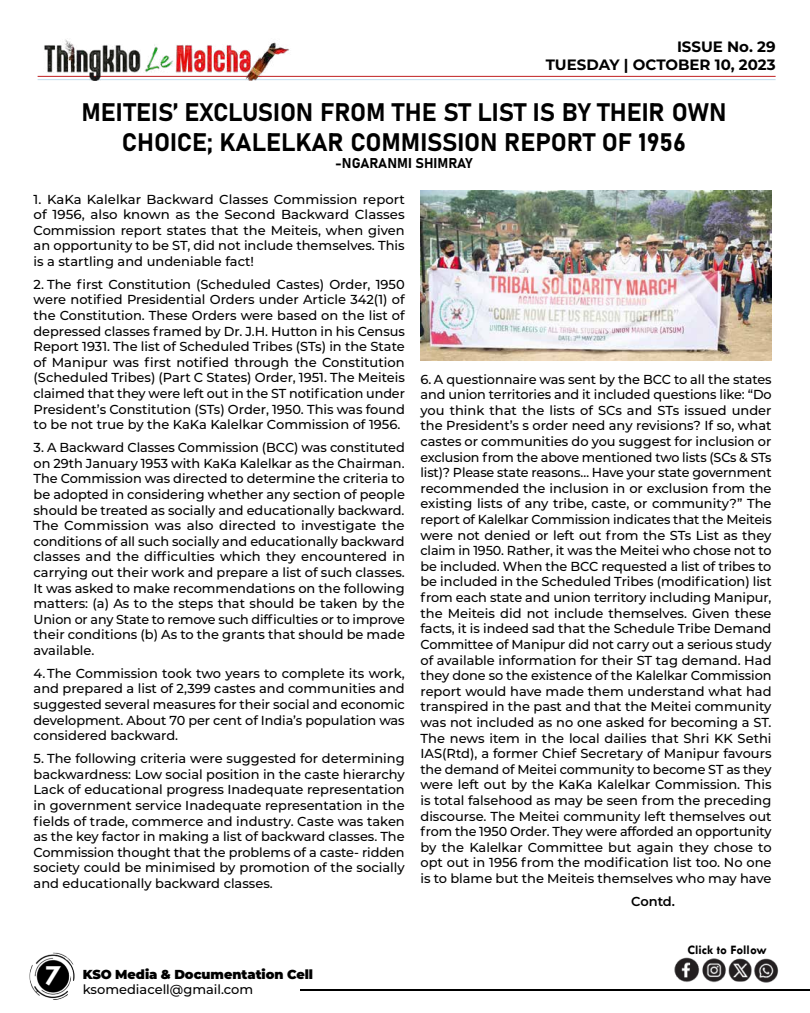
<style>
.page{position:relative;width:810px;height:1013px;background:#fff}
.page>*{position:absolute;margin:0;border:0;box-sizing:border-box;transform-origin:0 0}
.t1{font:700 30px "Tw Cen";color:#fff}
.t2{font:25px/30px "Bahnschrift";color:#000;text-align:center}
.t3{font:700 15px/18px "Montserrat";color:#000;text-align:right}
.t4{font:14px "Bahnschrift";color:#000}
.t5{font:500 13px/15.6px "Montserrat";color:#000;text-align:justify}
.t6{font:900 13px "Montserrat";letter-spacing:-.005em;color:#000}
.t7{font:700 13px "Tw Cen";color:#000}
.t8{font:600 13px "Montserrat";letter-spacing:-.01em;color:#000}
</style>
<div class="page">
<hr style="left:301px;top:989px;width:509px;height:1px;background:#000">
<img style="left:674px;top:957px;width:78px;height:25px">
<img style="left:754px;top:958px;width:25px;height:24px">
<img style="left:29px;top:952px;width:46px;height:47px">
<hr style="left:38px;top:76px;width:738px;height:1px;background:#bf1f21">
<hr style="left:38px;top:79px;width:738px;height:1px;background:#c5dded">
<img style="left:38px;top:39px;width:253px;height:41px">
<img style="left:420px;top:191px;width:352px;height:169px">
<p class="t3" style="left:546px;top:36px;width:231px">ISSUE No. 29<br>TUESDAY | OCTOBER 10, 2023</p>
<h2 class="t2" style="left:81px;top:95px;width:647px">MEITEIS’ EXCLUSION FROM THE ST LIST IS BY THEIR OWN<br>CHOICE; KALELKAR COMMISSION REPORT OF 1956</h2>
<p class="t4" style="left:335px;top:152px;width:139px">-NGARANMI SHIMRAY</p>
<p class="t5" style="left:34px;top:190px;width:373px">1. KaKa Kalelkar Backward Classes Commission report of 1956, also known as the Second Backward Classes Commission report states that the Meiteis, when given an opportunity to be ST, did not include themselves. This is a startling and undeniable fact!</p>
<p class="t5" style="left:34px;top:276px;width:373px">2. The first Constitution (Scheduled Castes) Order, 1950 were notified Presidential Orders under Article 342(1) of the Constitution. These Orders were based on the list of depressed classes framed by Dr. J.H. Hutton in his Census Report 1931. The list of Scheduled Tribes (STs) in the State of Manipur was first notified through the Constitution (Scheduled Tribes) (Part C States) Order, 1951. The Meiteis claimed that they were left out in the ST notification under President’s Constitution (STs) Order, 1950. This was found to be not true by the KaKa Kalelkar Commission of 1956.</p>
<p class="t5" style="left:34px;top:439px;width:373px">3. A Backward Classes Commission (BCC) was constituted on 29th January 1953 with KaKa Kalelkar as the Chairman.<br>The Commission was directed to determine the criteria to be adopted in considering whether any section of people should be treated as socially and educationally backward.<br>The Commission was also directed to investigate the conditions of all such socially and educationally backward classes and the difficulties which they encountered in carrying out their work and prepare a list of such classes.<br>It was asked to make recommendations on the following matters: (a) As to the steps that should be taken by the Union or any State to remove such difficulties or to improve their conditions (b) As to the grants that should be made available.</p>
<p class="t5" style="left:34px;top:664px;width:373px">4.The Commission took two years to complete its work, and prepared a list of 2,399 castes and communities and suggested several measures for their social and economic development. About 70 per cent of India’s population was considered backward.</p>
<p class="t5" style="left:34px;top:750px;width:373px">5. The following criteria were suggested for determining backwardness: Low social position in the caste hierarchy Lack of educational progress Inadequate representation in government service Inadequate representation in the fields of trade, commerce and industry. Caste was taken as the key factor in making a list of backward classes. The Commission thought that the problems of a caste- ridden society could be minimised by promotion of the socially and educationally backward classes.</p>
<p class="t5" style="left:420px;top:370px;width:353px">6. A questionnaire was sent by the BCC to all the states and union territories and it included questions like: “Do you think that the lists of SCs and STs issued under the President’s s order need any revisions? If so, what castes or communities do you suggest for inclusion or exclusion from the above mentioned two lists (SCs &amp; STs list)? Please state reasons… Have your state government recommended the inclusion in or exclusion from the existing lists of any tribe, caste, or community?” The report of Kalelkar Commission indicates that the Meiteis were not denied or left out from the STs List as they claim in 1950. Rather, it was the Meitei who chose not to be included. When the BCC requested a list of tribes to be included in the Scheduled Tribes (modification) list from each state and union territory including Manipur, the Meiteis did not include themselves. Given these facts, it is indeed sad that the Schedule Tribe Demand Committee of Manipur did not carry out a serious study of available information for their ST tag demand. Had they done so the existence of the Kalelkar Commission report would have made them understand what had transpired in the past and that the Meitei community was not included as no one asked for becoming a ST.<br>The news item in the local dailies that Shri KK Sethi IAS(Rtd), a former Chief Secretary of Manipur favours the demand of Meitei community to become ST as they were left out by the KaKa Kalelkar Commission. This is total falsehood as may be seen from the preceding discourse. The Meitei community left themselves out from the 1950 Order. They were afforded an opportunity by the Kalelkar Committee but again they chose to opt out in 1956 from the modification list too. No one is to blame but the Meiteis themselves who may have</p>
<p class="t8" style="left:631px;top:891px;width:45px">Contd.</p>
<h1 class="t1" style="left:46px;top:957px;width:17px">7</h1>
<p class="t6" style="left:83px;top:964px;width:232px">KSO Media &amp; Documentation Cell</p>
<p class="t5" style="left:83px;top:981px;width:172px">ksomediacell@gmail.com</p>
<p class="t7" style="left:687px;top:941px;width:81px">Click to Follow</p>
</div>
